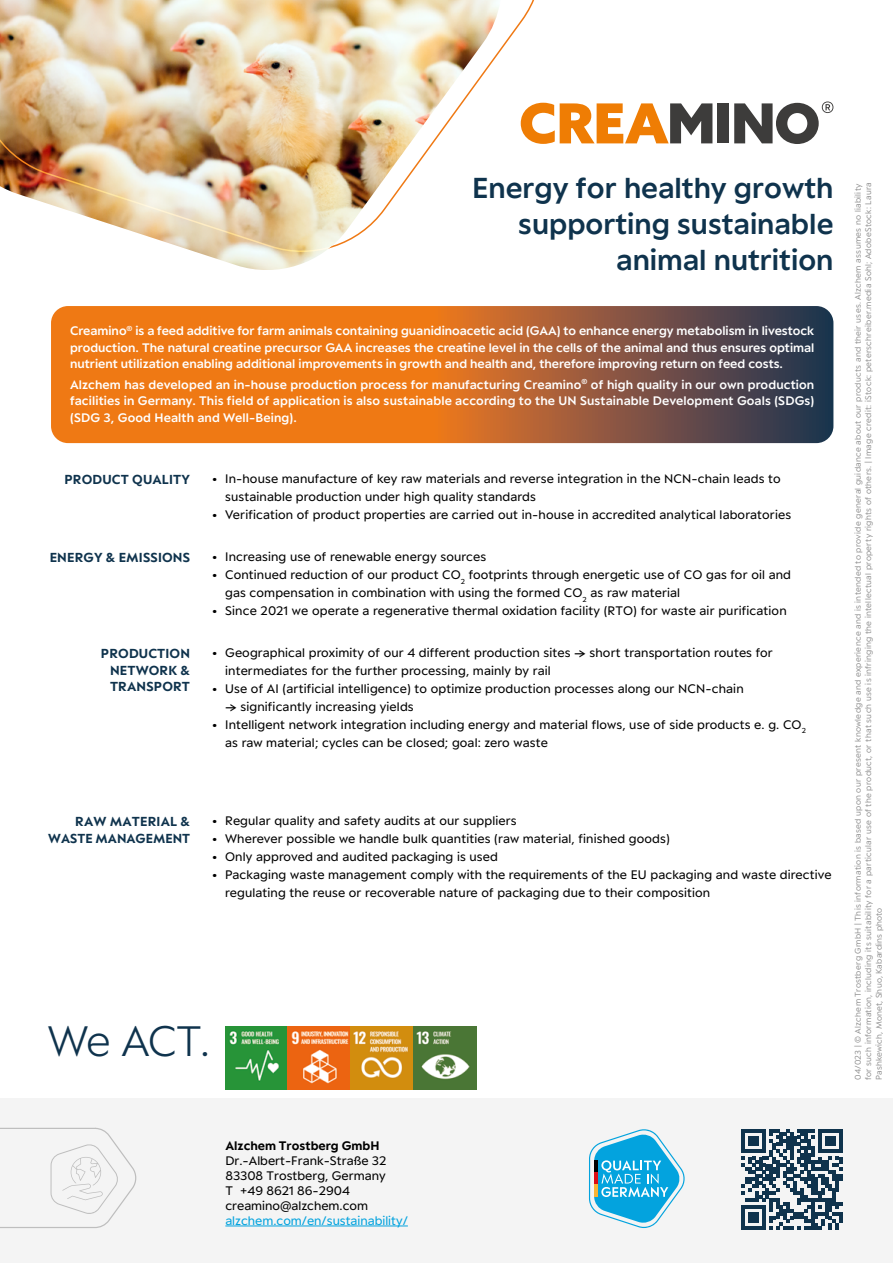
<style>
.page{position:relative;width:893px;height:1263px;background:#fff}
.page>*{position:absolute;margin:0;border:0;box-sizing:border-box;transform-origin:0 0}
.t1{font:200 46.35px "ACT";color:#0f334d}
.t2{font:600 31.5px/36px "ACT";color:#0f334d;text-align:right}
.t3{font:700 14.25px/16.5px "ACT";letter-spacing:.01em;color:#0f334d;text-align:justify}
.t4{font:13.5px/18px "ACT";letter-spacing:.01em;color:#000}
.t5{font:600 13.5px/16.5px "ACT";color:#fff;text-align:justify}
.t6{font:13.5px "ACT";color:#03a3de}
.t7{font:700 13.5px "ACT";color:#000}
.t8{font:300 9px/10.5px "ACT";letter-spacing:.03em;color:#878787}
.s1{font-weight:700}
</style>
<div class="page">
<img style="left:202px;top:254px;width:118px;height:16px">
<img style="left:0;top:0;width:547px;height:254px">
<svg style="left:51px;top:306px;width:782px;height:137px;background:#b8662a"></svg>
<div style="left:0;top:1098px;width:893px;height:165px;background:#f4f4f4"></div>
<hr style="left:225px;top:1225px;width:183px;height:1px;background:#03a3de">
<svg style="left:589px;top:1129px;width:96px;height:99px"></svg>
<hr style="left:594px;top:1160px;width:4px;height:12px;background:#000">
<hr style="left:594px;top:1172px;width:4px;height:13px;background:#dc0d15">
<hr style="left:594px;top:1185px;width:4px;height:12px;background:#fab434">
<svg style="left:741px;top:1129px;width:101px;height:101px"></svg>
<img style="left:225px;top:1026px;width:252px;height:63px">
<svg style="left:521px;top:103px;width:191px;height:41px"></svg>
<div style="left:718px;top:103px;width:11px;height:40px;background:#3d3c3b"></div>
<svg style="left:734px;top:101px;width:99px;height:43px"></svg>
<svg style="left:0;top:1127px;width:137px;height:101px"></svg>
<h2 class="t2" style="left:472px;top:168px;width:363px">Energy for healthy growth supporting sustainable animal nutrition</h2>
<p class="t5" style="left:70px;top:322px;width:746px">Creamino<sup>®</sup> is a feed additive for farm animals containing guanidinoacetic acid (GAA) to enhance energy metabolism in livestock production. The natural creatine precursor GAA increases the creatine level in the cells of the animal and thus ensures optimal nutrient utilization enabling additional improvements in growth and health and, therefore improving return on feed costs.</p>
<p class="t5" style="left:70px;top:376px;width:746px">Alzchem has developed an in-house production process for manufacturing Creamino<sup>®</sup> of high quality in our own production facilities in Germany. This field of application is also sustainable according to the UN Sustainable Development Goals (SDGs) (SDG 3, Good Health and Well-Being).</p>
<p class="t3" style="left:64px;top:470px;width:127px">PRODUCT QUALITY</p>
<p class="t4" style="left:225px;top:469px;width:557px;text-indent:-13px"><span class="s1">•</span> In-house manufacture of key raw materials and reverse integration in the NCN-chain leads to sustainable production under high quality standards</p>
<p class="t4" style="left:212px;top:505px;width:580px"><span class="s1">•</span> Verification of product properties are carried out in-house in accredited analytical laboratories</p>
<p class="t3" style="left:50px;top:549px;width:142px">ENERGY &amp; EMISSIONS</p>
<p class="t4" style="left:212px;top:547px;width:275px"><span class="s1">•</span> Increasing use of renewable energy sources</p>
<p class="t4" style="left:225px;top:565px;width:567px;text-indent:-13px"><span class="s1">•</span> Continued reduction of our product CO<sub>2</sub> footprints through energetic use of CO gas for oil and gas compensation in combination with using the formed CO<sub>2</sub> as raw material</p>
<p class="t4" style="left:212px;top:601px;width:576px"><span class="s1">•</span> Since 2021 we operate a regenerative thermal oxidation facility (RTO) for waste air purification</p>
<p class="t3" style="left:110px;top:645px;width:82px;text-indent:-9px">PRODUCTION NETWORK &amp; TRANSPORT</p>
<p class="t4" style="left:225px;top:643px;width:549px;text-indent:-13px"><span class="s1">•</span> Geographical proximity of our 4 different production sites → short transportation routes for intermediates for the further processing, mainly by rail</p>
<p class="t4" style="left:212px;top:678px;width:533px"><span class="s1">•</span> Use of AI (artificial intelligence) to optimize production processes along our NCN-chain</p>
<p class="t4" style="left:225px;top:696px;width:190px">→ significantly increasing yields</p>
<p class="t4" style="left:225px;top:714px;width:582px;text-indent:-13px"><span class="s1">•</span> Intelligent network integration including energy and material flows, use of side products e. g. CO<sub>2 </sub>as raw material; cycles can be closed; goal: zero waste</p>
<p class="t3" style="left:48px;top:813px;width:143px;text-align:right">RAW MATERIAL &amp;<br>WASTE MANAGEMENT</p>
<p class="t4" style="left:212px;top:811px;width:306px"><span class="s1">•</span> Regular quality and safety audits at our suppliers</p>
<p class="t4" style="left:212px;top:829px;width:459px"><span class="s1">•</span> Wherever possible we handle bulk quantities (raw material, finished goods)</p>
<p class="t4" style="left:212px;top:847px;width:287px"><span class="s1">•</span> Only approved and audited packaging is used</p>
<p class="t4" style="left:225px;top:865px;width:608px;text-indent:-13px"><span class="s1">•</span> Packaging waste management comply with the requirements of the EU packaging and waste directive regulating the reuse or recoverable nature of packaging due to their composition</p>
<h1 class="t1" style="left:48px;top:1006px;width:164px">We ACT.</h1>
<p class="t8" style="left:852px;top:1080px;width:899px;rotate:-90deg">04/023 | © Alzchem Trostberg GmbH | This information is based upon our present knowledge and experience and is intended to provide general guidance about our products and their uses. Alzchem assumes no liability for such information, including its suitability for a particular use of the product, or that such use is infringing the intellectual property rights of others. | Image credit: iStock: peterschreiber.media Sohl; AdobeStock: Laura<br>Pashkewich, Monet, Shuo, Kabardins photo</p>
<p class="t7" style="left:225px;top:1134px;width:156px">Alzchem Trostberg GmbH</p>
<p class="t4" style="left:225px;top:1152px;width:163px;line-height:15px">Dr.-Albert-Frank-Straße 32<br>83308 Trostberg, Germany<br>T +49 8621 86-2904 creamino@alzchem.com</p>
<p class="t6" style="left:225px;top:1210px;width:184px">alzchem.com/en/sustainability/</p>
</div>
